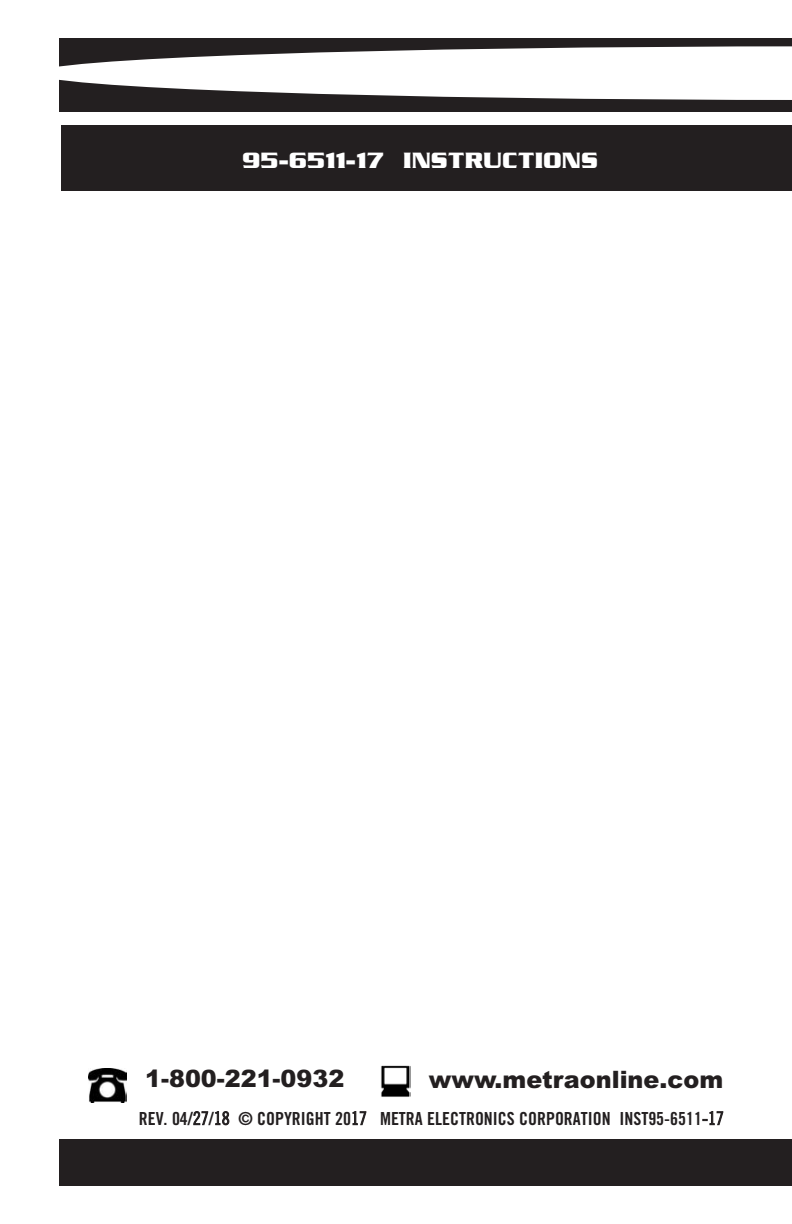
<style>
.page{position:relative;width:792px;height:1224px;background:#fff}
.page>*{position:absolute;margin:0;border:0;box-sizing:border-box;transform-origin:0 0}
.t1{font:900 24px "Arial";color:#231f20}
.t2{font:700 24px "Serpentine ICG";color:#fff}
.t3{font:18px "Trade Gothic Bold Cond Twenty";color:#231f20}
.s1{font-family:"Trade Gothic Cond Eighteen"}
</style>
<div class="page">
<div style="left:61px;top:125px;width:731px;height:66px;background:#231f20"></div>
<div style="left:59px;top:38px;width:733px;height:74px;background:#231f20"></div>
<svg style="left:59px;top:46px;width:733px;height:54px;fill:#fff"></svg>
<div style="left:59px;top:1140px;width:733px;height:46px;background:#231f20"></div>
<img style="left:88px;top:1068px;width:39px;height:35px">
<img style="left:381px;top:1065px;width:30px;height:32px">
<h1 class="t2" style="left:242px;top:145px;width:357px">95-6511-17 INSTRUCTIONS</h1>
<h1 class="t1" style="left:145px;top:1065px;width:201px">1-800-221-0932</h1>
<h1 class="t1" style="left:429px;top:1066px;width:296px">www.metraonline.com</h1>
<p class="t3" style="left:139px;top:1112px;width:587px">REV. 04/<span class="s1">27</span>/<span class="s1">18</span> © COPYRIGHT 20<span class="s1">17</span> METRA ELECTRONICS CORPORATION INST95-6511<span class="s1">-17</span></p>
</div>
